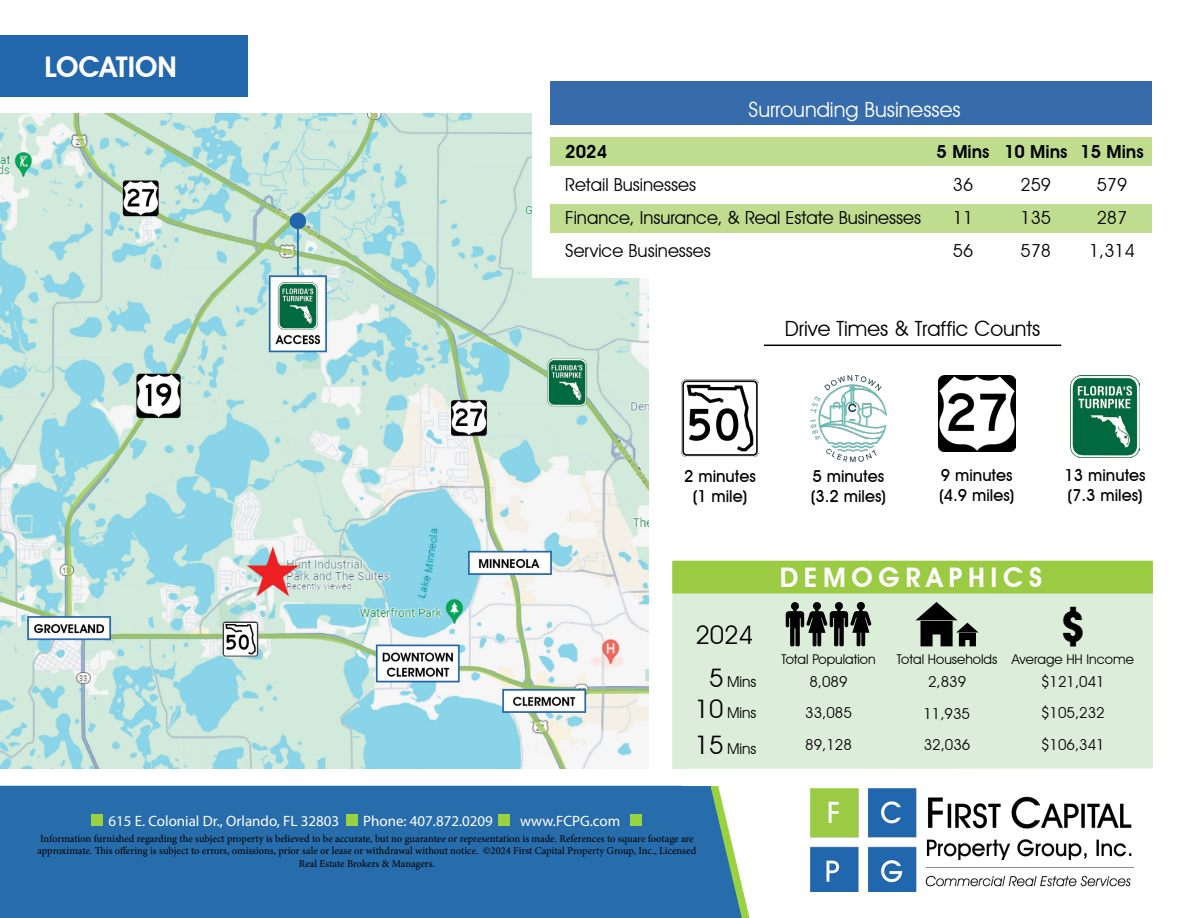
<style>
.page{position:relative;width:1188px;height:918px;background:#fff}
.page>*{position:absolute;margin:0;border:0;box-sizing:border-box;transform-origin:0 0}
.t1{font:700 44.55px "Avant Garde LT";color:#000;scale:.96 1}
.t2{font:600 28.5px "Avant Garde IT Cby BT";color:#fff}
.t3{font:600 27px "Avant Garde IT Cby BT";letter-spacing:.21em;color:#fff}
.t4{font:25.5px "Avant Garde IT Cby BT";color:#000}
.t5{font:21px "Avant Garde IT Cby BT";color:#000}
.t6{font:21px "Avant Garde IT Cby BT";color:#fff}
.t7{font:18px "Avant Garde IT Cby BT";color:#000}
.t8{font:600 18px "Avant Garde IT Cby BT";color:#000}
.t9{font:500 16.5px/19.8px "Avant Garde IT Cby BT";color:#000}
.t10{font:15px/31.8px "Avant Garde IT Cby BT";color:#000;text-align:right}
.t11{font:15px "Myriad Pro";color:#fff}
.t12{font:13.5px "Avant Garde IT Cby BT";color:#000}
.t13{font:10.5px/12.6px "Minion Pro";letter-spacing:-.005em;color:#000;text-align:center}
.s1{font-size:25.5px}
</style>
<div class="page">
<img style="left:0;top:113px;width:648px;height:656px">
<div style="left:0;top:35px;width:248px;height:61px;background:#2267ac"></div>
<div style="left:0;top:786px;width:705px;height:132px;background:#276cab"></div>
<svg style="left:705px;top:786px;width:45px;height:132px"></svg>
<img style="left:810px;top:789px;width:324px;height:103px">
<div style="left:498px;top:814px;width:12px;height:12px;background:#99d140"></div>
<div style="left:630px;top:814px;width:12px;height:12px;background:#99d140"></div>
<div style="left:346px;top:814px;width:12px;height:12px;background:#99d140"></div>
<div style="left:91px;top:814px;width:12px;height:12px;background:#99d140"></div>
<div style="left:672px;top:594px;width:481px;height:175px;background:#dceed9"></div>
<div style="left:672px;top:561px;width:481px;height:33px;background:#9bcb43"></div>
<svg style="left:916px;top:602px;width:63px;height:44px;background:#6c756a"></svg>
<svg style="left:786px;top:601px;width:86px;height:45px;background:#6b7469"></svg>
<hr style="left:764px;top:345px;width:297px;height:1px;background:#000">
<img style="left:682px;top:380px;width:76px;height:77px">
<img style="left:810px;top:375px;width:77px;height:86px">
<img style="left:938px;top:375px;width:77px;height:77px">
<img style="left:1071px;top:375px;width:68px;height:82px">
<div style="left:533px;top:71px;width:620px;height:206px;background:#fff"></div>
<div style="left:550px;top:137px;width:601px;height:29px;background:#bfdc8f"></div>
<div style="left:550px;top:81px;width:601px;height:44px;background:#366bac"></div>
<div style="left:550px;top:204px;width:601px;height:29px;background:#bfdc8f"></div>
<h2 class="t2" style="left:44px;top:49px;width:134px">LOCATION</h2>
<h3 class="t6" style="left:749px;top:97px;width:213px">Surrounding Businesses</h3>
<h3 class="t8" style="left:565px;top:141px;width:43px">2024</h3>
<h3 class="t8" style="left:937px;top:141px;width:209px">5 Mins 10 Mins 15 Mins</h3>
<h3 class="t7" style="left:565px;top:173px;width:132px">Retail Businesses</h3>
<h3 class="t7" style="left:953px;top:173px;width:22px">36</h3>
<h3 class="t7" style="left:1021px;top:173px;width:32px">259</h3>
<h3 class="t7" style="left:1097px;top:173px;width:32px">579</h3>
<h3 class="t7" style="left:565px;top:206px;width:357px">Finance, Insurance, &amp; Real Estate Businesses</h3>
<h3 class="t7" style="left:953px;top:206px;width:22px">11</h3>
<h3 class="t7" style="left:1021px;top:206px;width:32px">135</h3>
<h3 class="t7" style="left:1097px;top:206px;width:32px">287</h3>
<h3 class="t7" style="left:565px;top:239px;width:147px">Service Businesses</h3>
<h3 class="t7" style="left:953px;top:239px;width:22px">56</h3>
<h3 class="t7" style="left:1021px;top:239px;width:32px">578</h3>
<h3 class="t7" style="left:1089px;top:239px;width:47px">1,314</h3>
<h3 class="t5" style="left:785px;top:315px;width:257px">Drive Times &amp; Traffic Counts</h3>
<h3 class="t9" style="left:684px;top:466px;width:73px;text-align:center">2 minutes (1 mile)</h3>
<h3 class="t9" style="left:811px;top:466px;width:77px">5 minutes (3.2 miles)</h3>
<h3 class="t9" style="left:939px;top:465px;width:77px">9 minutes (4.9 miles)</h3>
<h3 class="t9" style="left:1065px;top:465px;width:83px">13 minutes (7.3 miles)</h3>
<h3 class="t4" style="left:696px;top:620px;width:59px">2024</h3>
<h3 class="t10" style="left:695px;top:666px;width:63px;line-height:31px"><span class="s1">5</span> Mins<br><span class="s1">10</span> Mins</h3>
<h3 class="t10" style="left:695px;top:732px;width:63px"><span class="s1">15</span> Mins</h3>
<h3 class="t3" style="left:780px;top:561px;width:264px">DEMOGRAPHICS</h3>
<h1 class="t1" style="left:1060px;top:598px;width:29px">$</h1>
<p class="t12" style="left:781px;top:651px;width:96px">Total Population</p>
<p class="t12" style="left:897px;top:651px;width:238px">Total Households Average HH Income</p>
<h3 class="t10" style="left:805px;top:665px;width:48px;text-align:left">8,089<br>33,085<br>89,128</h3>
<h3 class="t10" style="left:1041px;top:665px;width:65px;text-align:justify">$121,041 $105,232 $106,341</h3>
<h3 class="t10" style="left:923px;top:665px;width:48px;text-align:center">2,839<br>11,935<br>32,036</h3>
<h3 class="t11" style="left:109px;top:811px;width:232px">615 E. Colonial Dr., Orlando, FL 32803</h3>
<h3 class="t11" style="left:363px;top:811px;width:131px">Phone: 407.872.0209</h3>
<h3 class="t11" style="left:520px;top:811px;width:102px">www.FCPG.com</h3>
<p class="t13" style="left:38px;top:832px;width:660px">Information furnished regarding the subject property is believed to be accurate, but no guarantee or representation is made. References to square footage are approximate. This offering is subject to errors, omissions, prior sale or lease or withdrawal without notice. ©2024 First Capital Property Group, Inc., Licensed<br>Real Estate Brokers &amp; Managers.</p>
</div>
